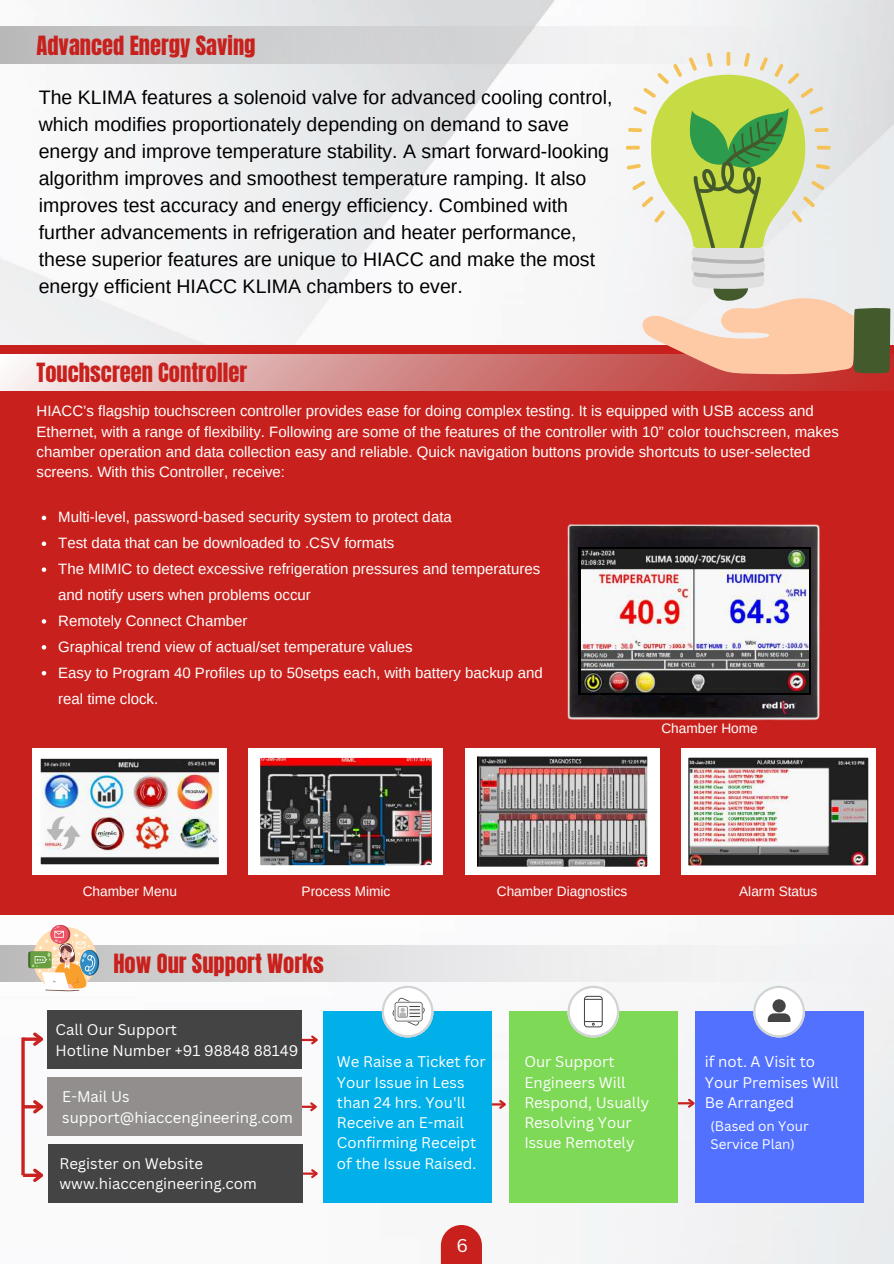
<style>
.page{position:relative;width:894px;height:1264px;background:#fff}
.page>*{position:absolute;margin:0;border:0;box-sizing:border-box;transform-origin:0 0}
.t1{font:22.5px "Anton";color:#c8211d}
.t2{font:19.5px/27px "Arimo";color:#000}
.t3{font:18px "Canva Sans";color:#fff}
.t4{font:15px/25.8px "Arimo";color:#fff}
.t5{font:15px/20.2px "Canva Sans";color:#fff}
.t6{font:13.65px "Arimo";color:#fff}
.t7{font:13.5px/18px "Canva Sans";color:#fff}
</style>
<div class="page">
<img style="left:0;top:0;width:893px;height:1263px">
<svg style="left:441px;top:1224px;width:41px;height:39px;background:#ce3e3b"></svg>
<div style="left:0;top:345px;width:893px;height:569px;background:#c8211d"></div>
<hr style="left:300px;top:1038px;width:16px;height:3px;background:#ca221e">
<svg style="left:309px;top:1033px;width:11px;height:13px"></svg>
<svg style="left:301px;top:1100px;width:18px;height:13px"></svg>
<svg style="left:302px;top:1167px;width:18px;height:13px"></svg>
<div style="left:47px;top:1010px;width:254px;height:59px;background:#444"></div>
<svg style="left:492px;top:1097px;width:16px;height:13px"></svg>
<svg style="left:677px;top:1096px;width:17px;height:13px"></svg>
<div style="left:323px;top:1011px;width:169px;height:191px;background:#02b0e9"></div>
<div style="left:509px;top:1011px;width:168px;height:191px;background:#7ed957"></div>
<div style="left:694px;top:1011px;width:169px;height:191px;background:#5271ff"></div>
<svg style="left:567px;top:985px;width:52px;height:52px"></svg>
<svg style="left:753px;top:985px;width:51px;height:52px"></svg>
<svg style="left:381px;top:985px;width:52px;height:52px"></svg>
<div style="left:47px;top:1077px;width:254px;height:59px;background:#918e8d"></div>
<svg style="left:21px;top:1037px;width:4px;height:138px"></svg>
<hr style="left:23px;top:1037px;width:19px;height:3px;background:#ca221e">
<svg style="left:30px;top:1029px;width:17px;height:19px"></svg>
<hr style="left:23px;top:1105px;width:19px;height:3px;background:#ca221e">
<svg style="left:30px;top:1096px;width:17px;height:20px"></svg>
<hr style="left:23px;top:1173px;width:19px;height:3px;background:#ca221e">
<svg style="left:30px;top:1165px;width:17px;height:20px"></svg>
<div style="left:48px;top:1144px;width:254px;height:58px;background:#444"></div>
<div style="left:0;top:945px;width:893px;height:36px;background:linear-gradient(to right,#c8c7c7,#fcfcfe)"></div>
<div style="left:28px;top:951px;width:22px;height:17px;background:#436630;border-radius:2px"></div>
<div style="left:30px;top:951px;width:22px;height:17px;background:#679f42;border-radius:2px"></div>
<svg style="left:32px;top:924px;width:67px;height:67px"></svg>
<svg style="left:0;top:27px;width:893px;height:36px"></svg>
<div style="left:249px;top:748px;width:194px;height:127px;background:#fff"></div>
<img style="left:260px;top:757px;width:172px;height:109px">
<div style="left:681px;top:748px;width:194px;height:127px;background:#fff"></div>
<img style="left:688px;top:757px;width:181px;height:109px">
<div style="left:33px;top:748px;width:194px;height:127px;background:#fff"></div>
<img style="left:40px;top:758px;width:179px;height:107px">
<div style="left:465px;top:748px;width:194px;height:127px;background:#fff"></div>
<img style="left:477px;top:756px;width:171px;height:111px">
<img style="left:567px;top:524px;width:253px;height:197px">
<img style="left:759px;top:700px;width:39px;height:15px">
<svg style="left:578px;top:546px;width:232px;height:148px;background:#141314"></svg>
<img style="left:581px;top:549px;width:227px;height:143px">
<svg style="left:42px;top:515px;width:4px;height:5px"></svg>
<svg style="left:42px;top:541px;width:4px;height:5px"></svg>
<svg style="left:42px;top:567px;width:4px;height:5px"></svg>
<svg style="left:42px;top:619px;width:4px;height:4px"></svg>
<svg style="left:42px;top:645px;width:4px;height:4px"></svg>
<svg style="left:42px;top:671px;width:4px;height:4px"></svg>
<div style="left:0;top:354px;width:893px;height:37px;background:linear-gradient(to right,#f0eded,#b91c18)"></div>
<svg style="left:625px;top:52px;width:265px;height:322px"></svg>
<h1 class="t1" style="left:36px;top:29px;width:220px">Advanced Energy Saving</h1>
<p class="t2" style="left:39px;top:84px;width:575px">The KLIMA features a solenoid valve for advanced cooling control, which modifies proportionately depending on demand to save energy and improve temperature stability. A smart forward-looking algorithm improves and smoothest temperature ramping. It also improves test accuracy and energy efficiency. Combined with further advancements in refrigeration and heater performance, these superior features are unique to HIACC and make the most energy efficient HIACC KLIMA chambers to ever.</p>
<h1 class="t1" style="left:36px;top:356px;width:212px">Touchscreen Controller</h1>
<p class="t4" style="left:36px;top:401px;width:803px;line-height:20.2px">HIACC’s flagship touchscreen controller provides ease for doing complex testing. It is equipped with USB access and Ethernet, with a range of flexibility. Following are some of the features of the controller with 10” color touchscreen, makes chamber operation and data collection easy and reliable. Quick navigation buttons provide shortcuts to user-selected screens. With this Controller, receive:</p>
<p class="t4" style="left:58px;top:504px;width:486px">Multi-level, password-based security system to protect data<br>Test data that can be downloaded to .CSV formats<br>The MIMIC to detect excessive refrigeration pressures and temperatures and notify users when problems occur<br>Remotely Connect Chamber<br>Graphical trend view of actual/set temperature values<br>Easy to Program 40 Profiles up to 50setps each, with battery backup and real time clock.</p>
<p class="t6" style="left:661px;top:721px;width:98px">Chamber Home</p>
<p class="t6" style="left:83px;top:883px;width:96px">Chamber Menu</p>
<p class="t6" style="left:301px;top:883px;width:90px">Process Mimic</p>
<p class="t6" style="left:496px;top:883px;width:132px">Chamber Diagnostics</p>
<p class="t6" style="left:739px;top:883px;width:80px">Alarm Status</p>
<h1 class="t1" style="left:113px;top:947px;width:212px">How Our Support Works</h1>
<p class="t5" style="left:56px;top:1019px;width:244px">Call Our Support<br>Hotline Number +91 98848 88149</p>
<p class="t5" style="left:62px;top:1086px;width:232px">E-Mail Us support@hiaccengineering.com</p>
<p class="t5" style="left:59px;top:1153px;width:199px">Register on Website www.hiaccengineering.com</p>
<p class="t5" style="left:337px;top:1051px;width:150px">We Raise a Ticket for<br>Your Issue in Less than 24 hrs. You'll<br>Receive an E-mail<br>Confirming Receipt of the Issue Raised.</p>
<p class="t5" style="left:524px;top:1051px;width:126px">Our Support<br>Engineers Will<br>Respond, Usually<br>Resolving Your<br>Issue Remotely</p>
<p class="t5" style="left:704px;top:1051px;width:135px">if not. A Visit to<br>Your Premises Will<br>Be Arranged</p>
<p class="t7" style="left:710px;top:1116px;width:100px">(Based on Your<br>Service Plan)</p>
<p class="t3" style="left:456px;top:1232px;width:13px">6</p>
</div>
